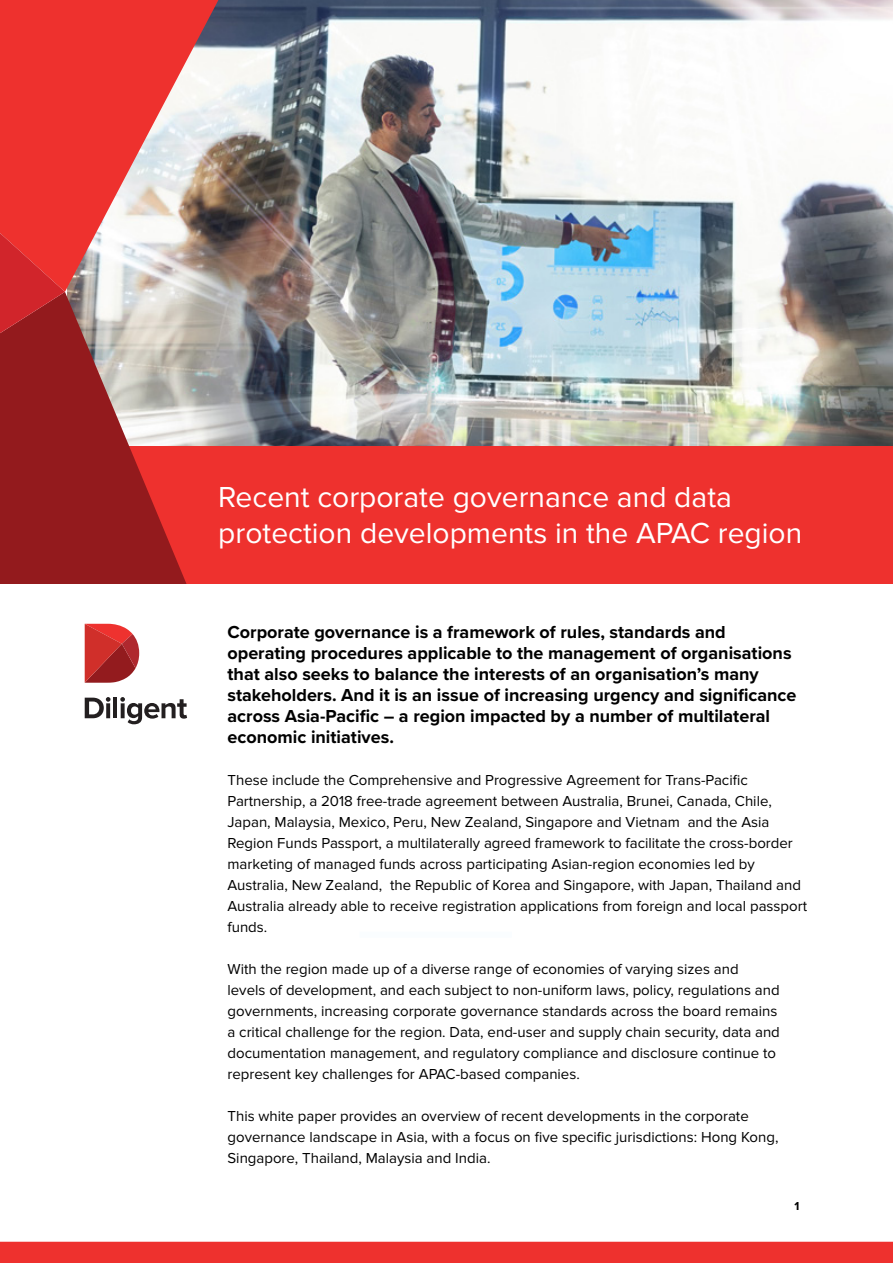
<style>
.page{position:relative;width:893px;height:1263px;background:#fff}
.page>*{position:absolute;margin:0;border:0;box-sizing:border-box;transform-origin:0 0}
.t1{font:30px/36px "Proxima Nova";color:#fff}
.t2{font:700 18px/21px "Proxima Nova";color:#000}
.t3{font:15px/21px "Proxima Nova";color:#000}
.t4{font:700 12px "Proxima Nova";color:#000}
</style>
<div class="page">
<img style="left:188px;top:0;width:705px;height:446px">
<div style="left:0;top:446px;width:893px;height:137px;background:#ee312e"></div>
<svg style="left:0;top:292px;width:188px;height:291px;background:#aa4c4c"></svg>
<svg style="left:0;top:0;width:262px;height:292px;background:#d5716f"></svg>
<svg style="left:0;top:233px;width:65px;height:100px;background:#cd2729"></svg>
<svg style="left:85px;top:697px;width:26px;height:21px"></svg>
<hr style="left:113px;top:698px;width:4px;height:20px;background:#231f20">
<svg style="left:120px;top:697px;width:67px;height:27px"></svg>
<svg style="left:85px;top:624px;width:54px;height:59px;background:#c34140"></svg>
<div style="left:0;top:1242px;width:893px;height:21px;background:#ee312e"></div>
<div style="left:360px;top:931px;width:152px;height:6px;background:#fafdff"></div>
<h1 class="t1" style="left:218px;top:480px;width:585px">Recent corporate governance and data protection developments in the APAC region</h1>
<p class="t2" style="left:227px;top:621px;width:571px">Corporate governance is a framework of rules, standards and operating procedures applicable to the management of organisations that also seeks to balance the interests of an organisation’s many stakeholders. And it is an issue of increasing urgency and significance across Asia-Pacific – a region impacted by a number of multilateral economic initiatives.</p>
<p class="t3" style="left:227px;top:770px;width:581px">These include the Comprehensive and Progressive Agreement for Trans-Pacific Partnership, a 2018 free-trade agreement between Australia, Brunei, Canada, Chile, Japan, Malaysia, Mexico, Peru, New Zealand, Singapore and Vietnam and the Asia Region Funds Passport, a multilaterally agreed framework to facilitate the cross-border marketing of managed funds across participating Asian-region economies led by Australia, New Zealand, the Republic of Korea and Singapore, with Japan, Thailand and Australia already able to receive registration applications from foreign and local passport funds.</p>
<p class="t3" style="left:227px;top:959px;width:554px">With the region made up of a diverse range of economies of varying sizes and levels of development, and each subject to non-uniform laws, policy, regulations and governments, increasing corporate governance standards across the board remains a critical challenge for the region. Data, end-user and supply chain security, data and documentation management, and regulatory compliance and disclosure continue to represent key challenges for APAC-based companies.</p>
<p class="t3" style="left:227px;top:1106px;width:552px">This white paper provides an overview of recent developments in the corporate governance landscape in Asia, with a focus on five specific jurisdictions: Hong Kong,<br>Singapore, Thailand, Malaysia and India.</p>
<p class="t4" style="left:794px;top:1197px;width:6px">1</p>
</div>
